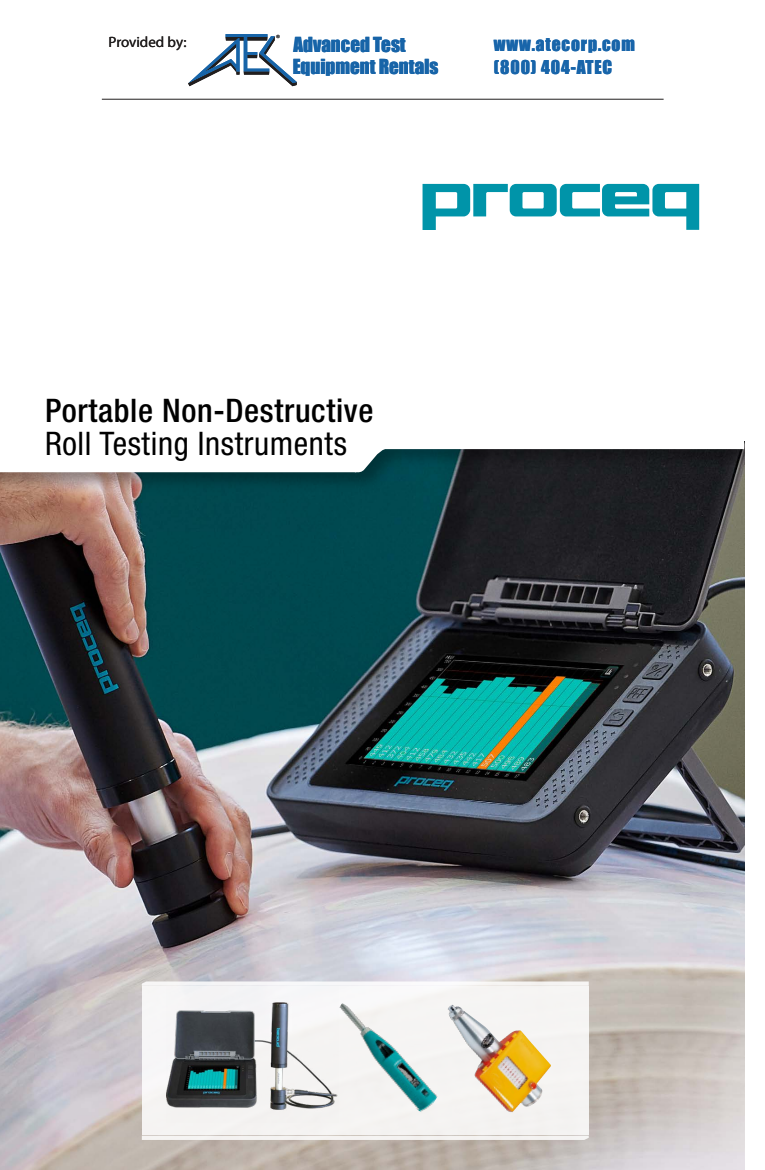
<style>
.page{position:relative;width:765px;height:1170px;background:#fff}
.page>*{position:absolute;margin:0;border:0;box-sizing:border-box;transform-origin:0 0}
.t1{font:500 condensed 32.5px "Helvetica Neue";letter-spacing:.02em;color:#000}
.t2{font:condensed 32.5px "Helvetica Neue";letter-spacing:.02em;color:#000}
.t3{font:19px/22.5px "Impact";color:#1764a8}
.t4{font:17.5px/22.8px "Impact";letter-spacing:.05em;color:#1865aa}
.t5{font:15px "Myriad Pro";letter-spacing:-.005em;color:#211e1e}
.t6{font:9px "Calibri";color:#211e1e}
</style>
<div class="page">
<svg style="left:423px;top:184px;width:276px;height:46px"></svg>
<img style="left:0;top:493px;width:744px;height:677px">
<div style="left:0;top:432px;width:744px;height:61px;background:#000;opacity:.3"></div>
<svg style="left:0;top:441px;width:744px;height:32px"></svg>
<div style="left:0;top:340px;width:744px;height:101px;background:#fff"></div>
<div style="left:142px;top:986px;width:447px;height:149px;background:#f5f4f3"></div>
<svg style="left:142px;top:981px;width:447px;height:5px"></svg>
<hr style="left:142px;top:1136px;width:447px;height:4px;background:#f4f2f1">
<img style="left:339px;top:1003px;width:114px;height:109px">
<img style="left:167px;top:1002px;width:171px;height:108px">
<img style="left:447px;top:1005px;width:104px;height:108px">
<hr style="left:102px;top:99px;width:562px;height:1px;background:#211e1e">
<svg style="left:188px;top:34px;width:109px;height:52px"></svg>
<p class="t6" style="left:276px;top:32px;width:6px">®</p>
<p class="t5" style="left:109px;top:33px;width:79px">Provided by:</p>
<p class="t4" style="left:494px;top:33px;width:143px">www.atecorp.com (800) 404-ATEC</p>
<p class="t3" style="left:293px;top:33px;width:147px">Advanced Test<br>Equipment Rentals</p>
<h1 class="t1" style="left:45px;top:391px;width:330px">Portable Non-Destructive</h1>
<h1 class="t2" style="left:45px;top:424px;width:303px">Roll Testing Instruments</h1>
</div>
